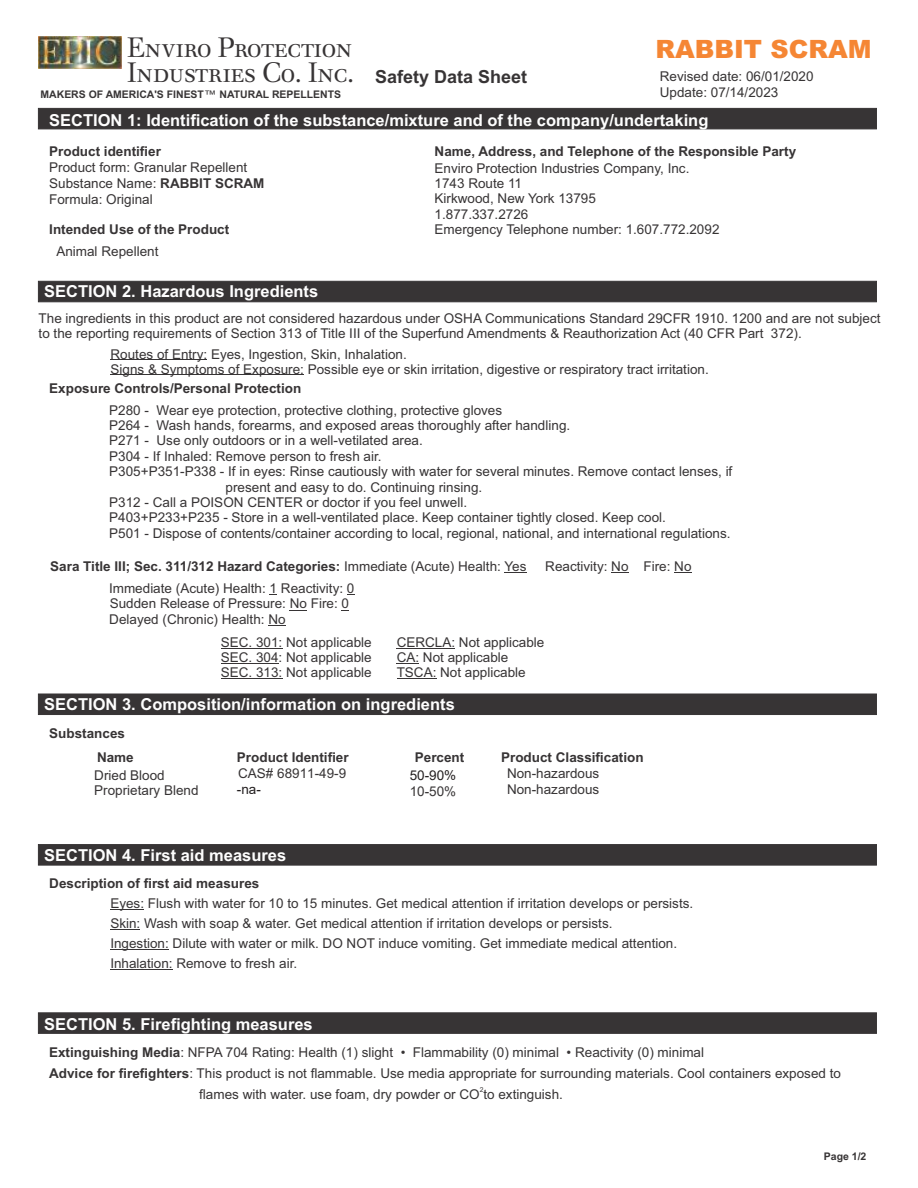
<style>
.page{position:relative;width:918px;height:1188px;background:#fff}
.page>*{position:absolute;margin:0;border:0;box-sizing:border-box;transform-origin:0 0}
.t1{font:29.4px/25.7px "Walbaum Sta Sma SCT";color:#373435}
.t2{font:900 25.2px "Arial";color:#f58634}
.t3{font:700 16.5px "Arial";color:#fefefe}
.t4{font:13.5px/15.1px "Arial";color:#373435}
.t5{font:700 13.5px "Arial";color:#373435}
.t6{font:13.5px "Arial";color:#231f20}
.t7{font:700 10.5px "Arial Narrow";color:#373435;scale:1.21 1}
.t8{font:700 10.5px "Arial";color:#373435}
.t9{font:6.75px "Arial";color:#373435}
.s1{font-family:"Arial";font-weight:700;font-size:18px}
.s2{font-family:"Arial";font-weight:400}
.s3{font-weight:700}
.s4{font-weight:400}
</style>
<div class="page">
<div style="left:38px;top:108px;width:839px;height:21px;background:#373435"></div>
<hr style="left:111px;top:359px;width:96px;height:1px;background:#373435">
<hr style="left:111px;top:374px;width:193px;height:1px;background:#373435">
<img style="left:38px;top:36px;width:84px;height:32px">
<div style="left:38px;top:281px;width:839px;height:21px;background:#373435;border:1px solid #373435"></div>
<div style="left:38px;top:694px;width:839px;height:21px;background:#373435"></div>
<div style="left:38px;top:844px;width:839px;height:21px;background:#373435"></div>
<hr style="left:110px;top:909px;width:34px;height:1px;background:#373435">
<hr style="left:110px;top:929px;width:30px;height:1px;background:#373435">
<hr style="left:110px;top:949px;width:59px;height:1px;background:#373435">
<hr style="left:110px;top:969px;width:63px;height:1px;background:#373435">
<div style="left:38px;top:1013px;width:839px;height:21px;background:#373435;border:1px solid #373435"></div>
<svg style="left:290px;top:610px;width:17px;height:1px"></svg>
<svg style="left:268px;top:625px;width:18px;height:1px"></svg>
<hr style="left:221px;top:648px;width:61px;height:1px;background:#373435">
<hr style="left:221px;top:663px;width:58px;height:1px;background:#373435">
<hr style="left:221px;top:678px;width:61px;height:1px;background:#373435">
<hr style="left:397px;top:648px;width:58px;height:1px;background:#373435">
<svg style="left:397px;top:663px;width:22px;height:1px"></svg>
<hr style="left:397px;top:678px;width:39px;height:1px;background:#373435">
<h1 class="t1" style="left:127px;top:38px;width:402px">Enviro Protection<br>Industries Co. Inc. <span class="s1">Safety Data Sheet</span></h1>
<p class="t7" style="left:41px;top:90px;width:250px">MAKERS OF AMERICA'S FINEST<span class="s2">™</span> NATURAL REPELLENTS</p>
<h2 class="t2" style="left:656px;top:40px;width:218px">RABBIT SCRAM</h2>
<p class="t4" style="left:660px;top:70px;width:155px">Revised date: 06/01/2020<br>Update: 07/14/2023</p>
<p class="t3" style="left:49px;top:114px;width:661px">SECTION 1: Identification of the substance/mixture and of the company/undertaking</p>
<p class="t5" style="left:49px;top:146px;width:113px">Product identifier</p>
<p class="t4" style="left:49px;top:161px;width:217px;line-height:15.8px">Product form: Granular Repellent<br>Substance Name: <span class="s3">RABBIT SCRAM<br></span>Formula: Original</p>
<p class="t5" style="left:49px;top:225px;width:182px">Intended Use of the Product</p>
<p class="t4" style="left:56px;top:245px;width:104px">Animal Repellent</p>
<p class="t3" style="left:44px;top:285px;width:276px">SECTION 2. Hazardous Ingredients</p>
<p class="t4" style="left:39px;top:312px;width:843px">The ingredients in this product are not considered hazardous under OSHA Communications Standard 29CFR 1910. 1200 and are not subject to the reporting requirements of Section 313 of Title III of the Superfund Amendments &amp; Reauthorization Act (40 CFR Part 372).</p>
<p class="t5" style="left:435px;top:146px;width:363px">Name, Address, and Telephone of the Responsible Party</p>
<p class="t4" style="left:435px;top:161px;width:286px">Enviro Protection Industries Company, Inc.<br>1743 Route 11<br>Kirkwood, New York 13795<br>1.877.337.2726<br>Emergency Telephone number: 1.607.772.2092</p>
<p class="t4" style="left:111px;top:348px;width:600px">Routes of Entry: Eyes, Ingestion, Skin, Inhalation.<br>Signs &amp; Symptoms of Exposure: Possible eye or skin irritation, digestive or respiratory tract irritation.</p>
<p class="t5" style="left:49px;top:383px;width:254px">Exposure Controls/Personal Protection</p>
<p class="t4" style="left:109px;top:404px;width:394px">P280 - Wear eye protection, protective clothing, protective gloves</p>
<p class="t4" style="left:109px;top:419px;width:462px">P264 - Wash hands, forearms, and exposed areas thoroughly after handling.</p>
<p class="t4" style="left:109px;top:434px;width:315px">P271 - Use only outdoors or in a well-vetilated area.</p>
<p class="t4" style="left:109px;top:450px;width:274px">P304 - If Inhaled: Remove person to fresh air.</p>
<p class="t4" style="left:109px;top:465px;width:625px">P305+P351-P338 - If in eyes: Rinse cautiously with water for several minutes. Remove contact lenses, if</p>
<p class="t4" style="left:226px;top:481px;width:258px">present and easy to do. Continuing rinsing.</p>
<p class="t4" style="left:109px;top:496px;width:359px">P312 - Call a POISON CENTER or doctor if you feel unwell.</p>
<p class="t4" style="left:109px;top:511px;width:558px">P403+P233+P235 - Store in a well-ventilated place. Keep container tightly closed. Keep cool.</p>
<p class="t4" style="left:109px;top:527px;width:623px">P501 - Dispose of contents/container according to local, regional, national, and international regulations.</p>
<p class="t5" style="left:50px;top:562px;width:478px">Sara Title III; Sec. 311/312 Hazard Categories: <span class="s4">Immediate (Acute) Health: Yes</span></p>
<p class="t4" style="left:545px;top:560px;width:148px">Reactivity: No Fire: No</p>
<p class="t4" style="left:109px;top:582px;width:247px">Immediate (Acute) Health: 1 Reactivity: 0<br>Sudden Release of Pressure: No Fire: 0<br>Delayed (Chronic) Health: No</p>
<p class="t4" style="left:221px;top:636px;width:152px;text-align:justify">SEC. 301: Not applicable SEC. 304: Not applicable SEC. 313: Not applicable</p>
<p class="t4" style="left:397px;top:636px;width:149px">CERCLA: Not applicable<br>CA: Not applicable<br>TSCA: Not applicable</p>
<p class="t3" style="left:44px;top:698px;width:412px">SECTION 3. Composition/information on ingredients</p>
<p class="t5" style="left:49px;top:728px;width:77px">Substances</p>
<p class="t5" style="left:415px;top:752px;width:51px">Percent</p>
<p class="t5" style="left:97px;top:752px;width:38px">Name</p>
<p class="t4" style="left:94px;top:768px;width:72px">Dried Blood</p>
<p class="t5" style="left:237px;top:753px;width:113px">Product Identifier</p>
<p class="t4" style="left:238px;top:767px;width:110px">CAS# 68911-49-9</p>
<p class="t6" style="left:237px;top:780px;width:26px">-na-</p>
<p class="t6" style="left:410px;top:766px;width:48px">50-90%</p>
<p class="t4" style="left:94px;top:783px;width:106px">Proprietary Blend</p>
<p class="t4" style="left:410px;top:783px;width:48px">10-50%</p>
<p class="t5" style="left:501px;top:753px;width:144px">Product Classification</p>
<p class="t4" style="left:507px;top:766px;width:94px;line-height:16.4px">Non-hazardous<br>Non-hazardous</p>
<p class="t3" style="left:44px;top:849px;width:244px">SECTION 4. First aid measures</p>
<p class="t4" style="left:110px;top:895px;width:584px;line-height:20px">Eyes: Flush with water for 10 to 15 minutes. Get medical attention if irritation develops or persists.<br>Skin: Wash with soap &amp; water. Get medical attention if irritation develops or persists.<br>Ingestion: Dilute with water or milk. DO NOT induce vomiting. Get immediate medical attention.<br>Inhalation: Remove to fresh air.</p>
<p class="t5" style="left:49px;top:878px;width:212px">Description of first aid measures</p>
<p class="t3" style="left:44px;top:1018px;width:270px">SECTION 5. Firefighting measures</p>
<p class="t4" style="left:49px;top:1043px;width:793px;line-height:21px"><span class="s3">Extinguishing Media</span>: NFPA 704 Rating: Health (1) slight • Flammability (0) minimal • Reactivity (0) minimal<br><span class="s3">Advice for firefighters</span>: This product is not flammable. Use media appropriate for surrounding materials. Cool containers exposed to</p>
<p class="t9" style="left:480px;top:1087px;width:5px">2</p>
<p class="t4" style="left:199px;top:1087px;width:365px">flames with water. use foam, dry powder or CO to extinguish.</p>
<p class="t8" style="left:824px;top:1152px;width:44px">Page 1/2</p>
</div>
